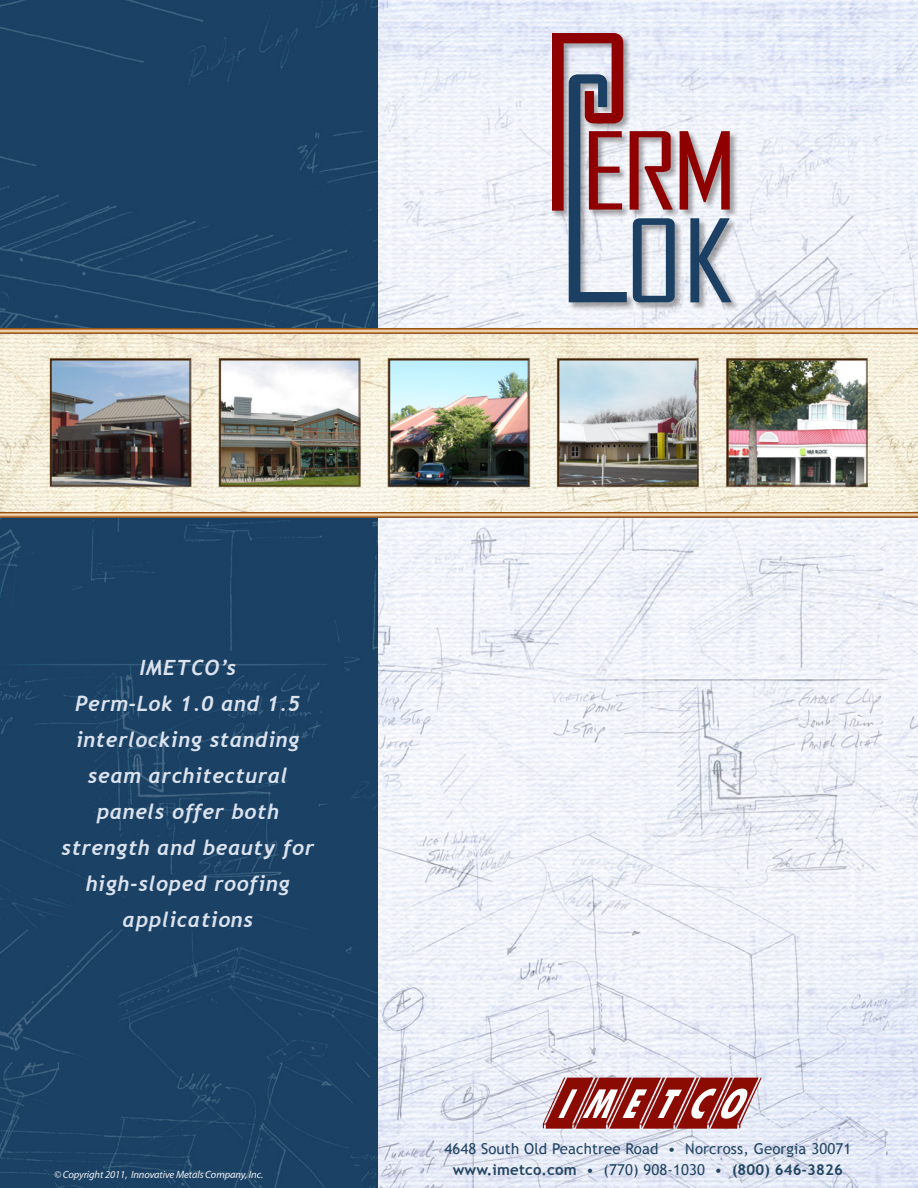
<style>
.page{position:relative;width:918px;height:1188px;background:#fff}
.page>*{position:absolute;margin:0;border:0;box-sizing:border-box;transform-origin:0 0}
.Feature_Text{font:italic 700 21px/36px "Trebuchet";letter-spacing:.03em;color:#dbe3ef;text-align:center}
.Body_-_cream_color{font:15px "Trebuchet MS";letter-spacing:.01em;color:#234561}
.Body_-_cream_color-2{font:700 15px "Trebuchet MS";letter-spacing:.01em;color:#234561}
.Body_Justified_Light{font:italic 10.5px "Myriad Pro";letter-spacing:-.01em;color:#edf1f6}
.s1{font-weight:400}
</style>
<div class="page">
<img style="left:378px;top:0;width:540px;height:1188px">
<div style="left:0;top:0;width:378px;height:1188px;background:#1b4165"></div>
<svg style="left:543px;top:1078px;width:219px;height:51px;background:#ae5b58"></svg>
<div style="left:552px;top:33px;width:187px;height:278px;background:#231f20;opacity:.4"></div>
<svg style="left:552px;top:33px;width:180px;height:269px"></svg>
<img style="left:0;top:322px;width:918px;height:200px">
<svg style="left:0;top:328px;width:918px;height:6px;background:#c08e5b"></svg>
<svg style="left:0;top:512px;width:918px;height:6px;background:#bf8e5c"></svg>
<p class="Feature_Text" style="left:61px;top:650px;width:254px">IMETCO’s<br>Perm-Lok 1.0 and 1.5 interlocking standing seam architectural panels offer both strength and beauty for high-sloped roofing applications</p>
<p class="Body_-_cream_color" style="left:444px;top:1140px;width:408px">4648 South Old Peachtree Road • Norcross, Georgia 30071</p>
<p class="Body_Justified_Light" style="left:54px;top:1168px;width:211px">© Copyright 2011, Innovative Metals Company, Inc.</p>
<p class="Body_-_cream_color-2" style="left:453px;top:1160px;width:392px">www.imetco.com <span class="s1">• (770) 908-1030 •</span> (800) 646-3826</p>
</div>
